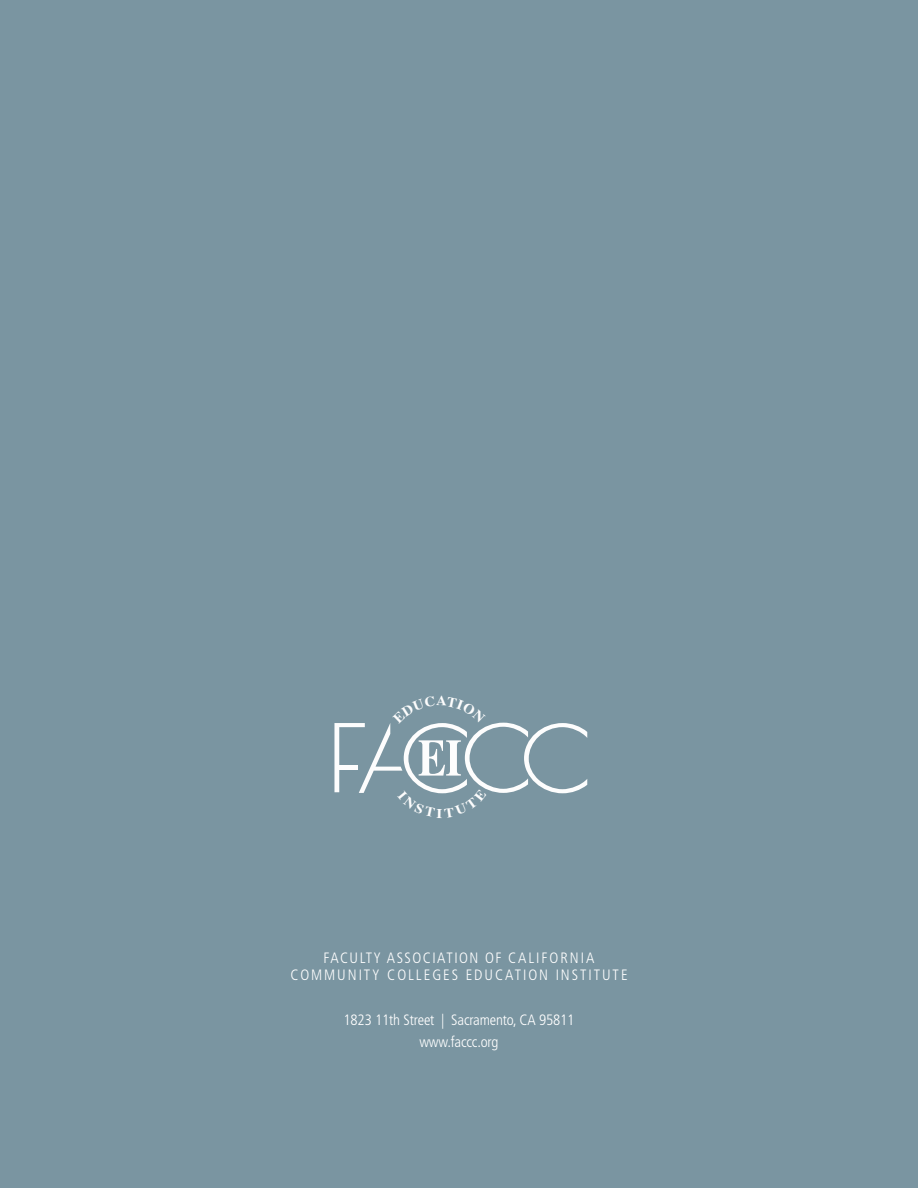
<style>
.page{position:relative;width:918px;height:1188px;background:#7a95a1}
.page>*{position:absolute;margin:0;border:0;box-sizing:border-box;transform-origin:0 0}
.t1{font:300 condensed 15px "Frutiger";letter-spacing:-.01em;color:#fff}
.t2{font:300 condensed 15px "Frutiger";letter-spacing:.13em;color:#fff}
.t3{font:300 condensed 15px "Frutiger";letter-spacing:.1em;color:#fff}
</style>
<div class="page">
<svg style="left:334px;top:722px;width:253px;height:72px"></svg>
<p class="t3" style="left:324px;top:950px;width:272px">FACULTY ASSOCIATION OF CALIFORNIA</p>
<p class="t2" style="left:290px;top:966px;width:339px">COMMUNITY COLLEGES EDUCATION INSTITUTE</p>
<p class="t1" style="left:344px;top:1011px;width:232px">1823 11th Street | Sacramento, CA 95811</p>
<p class="t1" style="left:419px;top:1034px;width:81px">www.faccc.org</p>
</div>
